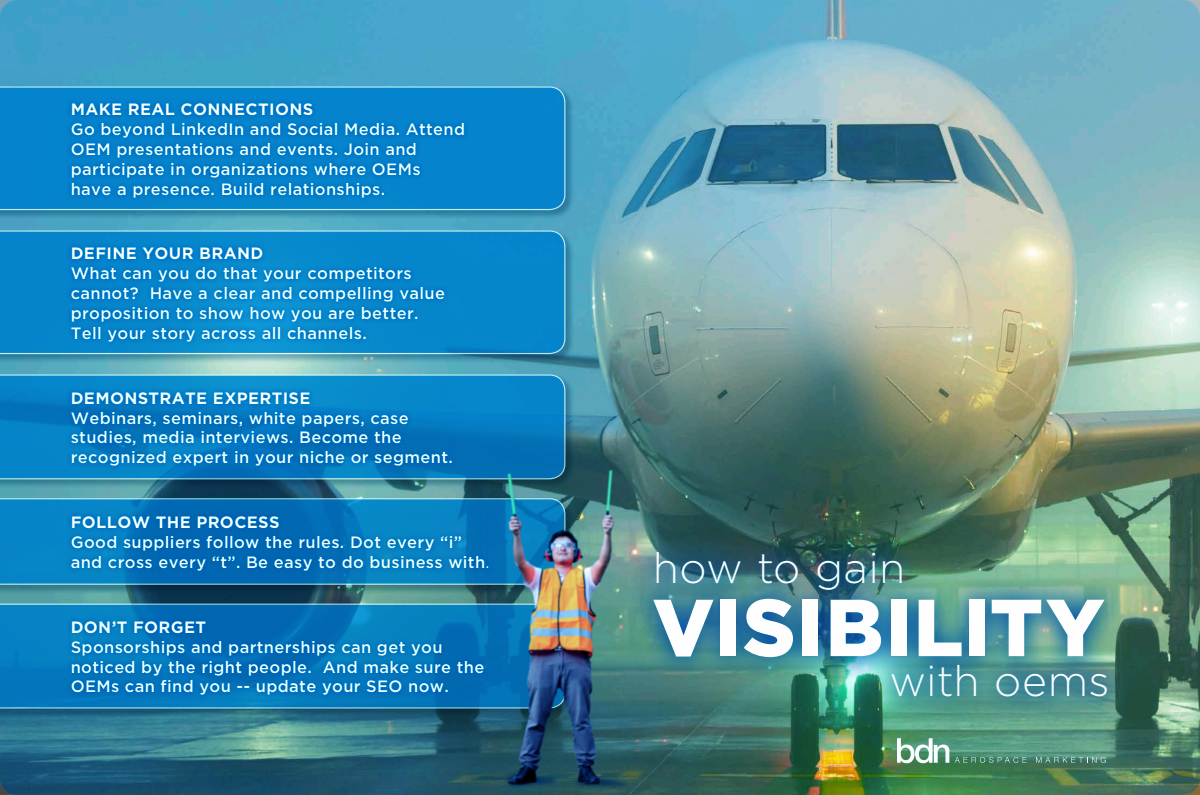
<style>
.page{position:relative;width:1200px;height:795px;background:#fff}
.page>*{position:absolute;margin:0;border:0;box-sizing:border-box;transform-origin:0 0}
.Paragraph_Style_1{font:900 80.7px "Gotham";letter-spacing:.02em;color:#fff}
.Paragraph_Style_1-2{font:300 42.6px "Gotham";letter-spacing:.005em;color:#fff}
.body_copy{font:500 16.5px/19.8px "Gotham";letter-spacing:.02em;color:#fff}
.body_copy-2{font:700 16.5px "Gotham";letter-spacing:.02em;color:#fff}
.s1{font-weight:400}
</style>
<div class="page">
<img style="left:0;top:0;width:1200px;height:795px;border-radius:18px">
<p class="body_copy-2" style="left:71px;top:100px;width:244px">MAKE REAL CONNECTIONS</p>
<p class="body_copy" style="left:71px;top:119px;width:396px">Go beyond LinkedIn and Social Media. Attend OEM presentations and events. Join and participate in organizations where OEMs have a presence. Build relationships.</p>
<p class="body_copy-2" style="left:71px;top:244px;width:194px">DEFINE YOUR BRAND</p>
<p class="body_copy" style="left:71px;top:263px;width:376px">What can you do that your competitors cannot? Have a clear and compelling value proposition to show how you are better.<br>Tell your story across all channels.</p>
<p class="body_copy-2" style="left:71px;top:388px;width:241px">DEMONSTRATE EXPERTISE</p>
<p class="body_copy" style="left:71px;top:407px;width:384px">Webinars, seminars, white papers, case studies, media interviews. Become the recognized expert in your niche or segment.</p>
<p class="body_copy-2" style="left:71px;top:513px;width:210px">FOLLOW THE PROCESS</p>
<p class="body_copy" style="left:71px;top:532px;width:420px">Good suppliers follow the rules. Dot every “i” and cross every “t”. Be easy to do business with<span class="s1">.</span></p>
<p class="body_copy-2" style="left:71px;top:618px;width:137px">DON’T FORGET</p>
<p class="body_copy" style="left:71px;top:637px;width:415px">Sponsorships and partnerships can get you noticed by the right people. And make sure the<br>OEMs can find you -- update your SEO now.</p>
<p class="Paragraph_Style_1-2" style="left:653px;top:545px;width:254px">how to gain</p>
<p class="Paragraph_Style_1" style="left:653px;top:581px;width:453px">VISIBILITY</p>
<p class="Paragraph_Style_1-2" style="left:890px;top:657px;width:222px">with oems</p>
</div>
